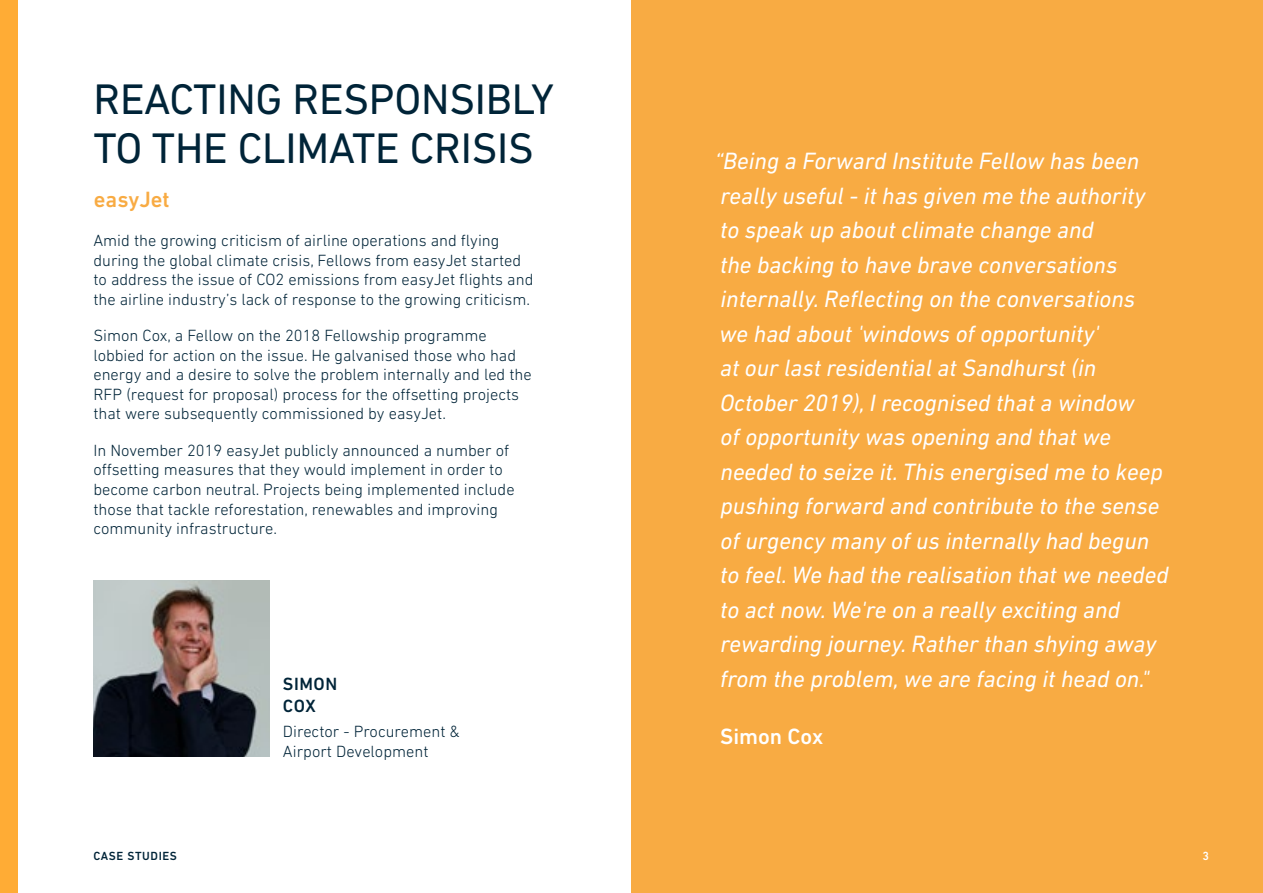
<style>
.page{position:relative;width:1263px;height:893px;background:#fff}
.page>*{position:absolute;margin:0;border:0;box-sizing:border-box;transform-origin:0 0}
.t1{font:43.5px/49.5px "DIN Next LT Pro";letter-spacing:-.005em;color:#002438}
.t2{font:italic 24px/34.5px "DIN Next LT Pro";color:#fff}
.t3{font:500 22.5px "DIN Next LT Pro";color:#fff}
.t4{font:500 22.5px "DIN Next LT Pro";color:#f8ab43}
.t5{font:500 18px "DIN Next LT Pro";letter-spacing:.03em;color:#002438}
.t6{font:300 16.5px/19.5px "DIN Next LT Pro";color:#002438}
.t7{font:500 12px "DIN Next LT Pro";letter-spacing:.05em;color:#002438}
.t8{font:500 12px "DIN Next LT Pro";color:#fff}
</style>
<div class="page">
<div style="left:631px;top:0;width:632px;height:893px;background:#f8ab43"></div>
<img style="left:93px;top:580px;width:177px;height:177px">
<div style="left:0;top:0;width:17px;height:893px;background:#ffac35"></div>
<h1 class="t1" style="left:93px;top:74px;width:462px">REACTING RESPONSIBLY<br>TO THE CLIMATE CRISIS</h1>
<h3 class="t4" style="left:94px;top:186px;width:77px">easyJet</h3>
<p class="t6" style="left:93px;top:231px;width:441px">Amid the growing criticism of airline operations and flying during the global climate crisis, Fellows from easyJet started to address the issue of CO2 emissions from easyJet flights and the airline industry’s lack of response to the growing criticism.</p>
<p class="t6" style="left:93px;top:326px;width:440px">Simon Cox, a Fellow on the 2018 Fellowship programme lobbied for action on the issue. He galvanised those who had energy and a desire to solve the problem internally and led the RFP (request for proposal) process for the offsetting projects that were subsequently commissioned by easyJet.</p>
<p class="t6" style="left:93px;top:440px;width:423px">In November 2019 easyJet publicly announced a number of offsetting measures that they would implement in order to become carbon neutral. Projects being implemented include those that tackle reforestation, renewables and improving community infrastructure.</p>
<p class="t2" style="left:715px;top:143px;width:456px">“Being a Forward Institute Fellow has been really useful - it has given me the authority<br>to speak up about climate change and<br>the backing to have brave conversations internally. Reflecting on the conversations<br>we had about 'windows of opportunity'<br>at our last residential at Sandhurst (in October 2019), I recognised that a window<br>of opportunity was opening and that we needed to seize it. This energised me to keep pushing forward and contribute to the sense of urgency many of us internally had begun<br>to feel. We had the realisation that we needed to act now. We're on a really exciting and rewarding journey. Rather than shying away</p>
<p class="t5" style="left:283px;top:673px;width:56px">SIMON</p>
<h2 class="t2" style="left:720px;top:661px;width:431px">from the problem, we are facing it head on."</h2>
<p class="t5" style="left:283px;top:695px;width:34px">COX</p>
<p class="t6" style="left:283px;top:722px;width:178px">Director - Procurement &amp;<br>Airport Development</p>
<h3 class="t3" style="left:720px;top:723px;width:105px">Simon Cox</h3>
<p class="t7" style="left:93px;top:849px;width:85px">CASE STUDIES</p>
<p class="t8" style="left:1202px;top:849px;width:8px">3</p>
</div>
